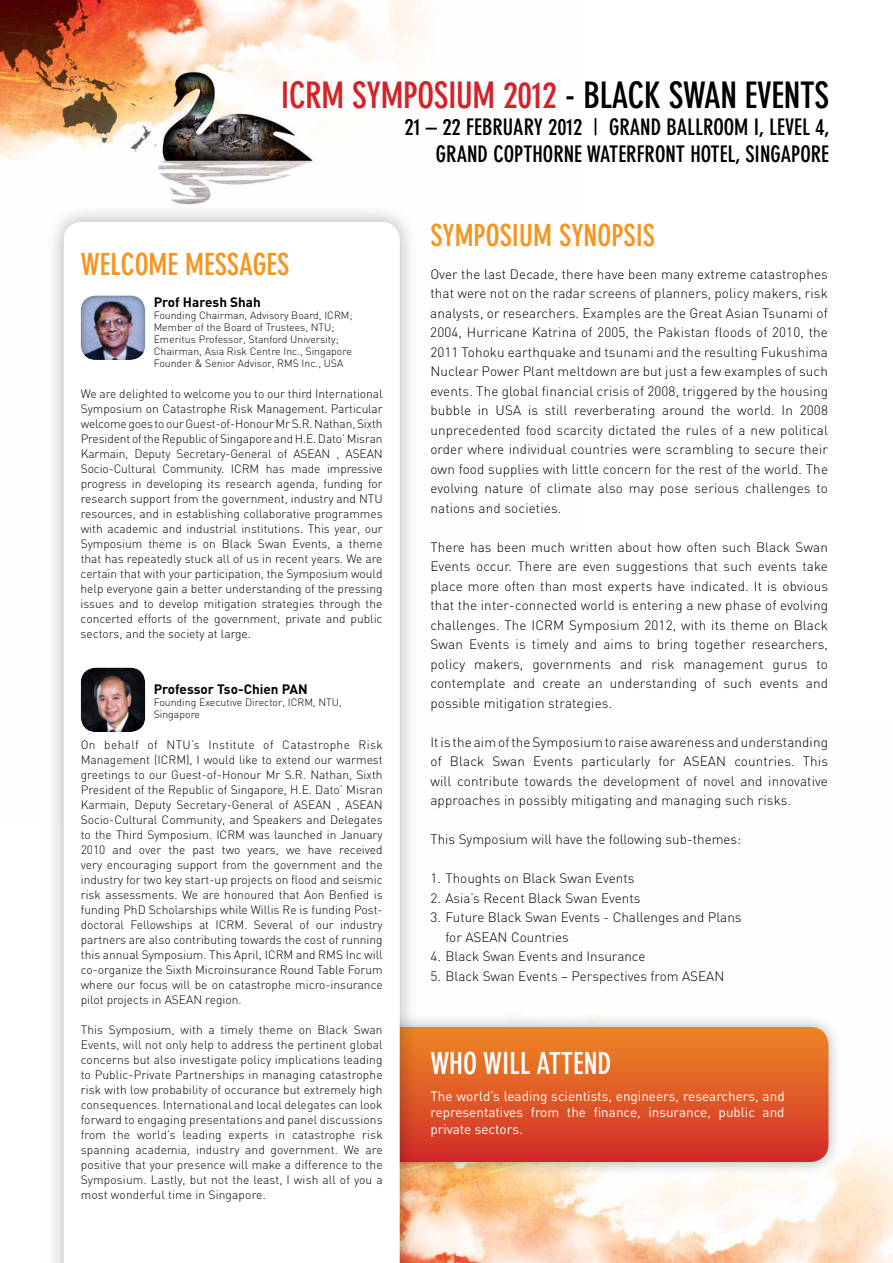
<style>
.page{position:relative;width:893px;height:1263px;background:#fff}
.page>*{position:absolute;margin:0;border:0;box-sizing:border-box;transform-origin:0 0}
.t1{font:700 condensed 36px "DIN Neuzeit Grotesk";letter-spacing:-.01em;color:#000}
.t2{font:700 condensed 36px "DIN Neuzeit Grotesk";color:#d2232a}
.t3{font:700 condensed 30px "DIN Neuzeit Grotesk";color:#f7941e}
.t4{font:700 condensed 30px "DIN Neuzeit Grotesk";color:#fff}
.t5{font:700 condensed 22.5px/27px "DIN Neuzeit Grotesk";color:#000;text-align:right}
.t6{font:300 13.5px/19.5px "DIN";color:#000;text-align:justify}
.t7{font:13.5px/16.5px "DIN";color:#fff;text-align:justify}
.t8{font:700 13.5px "DIN";color:#000}
.t9{font:300 12px/15px "DIN";color:#000;text-align:justify}
.t10{font:300 10.5px/12px "DIN";color:#000}
.s1{color:#d2232a}
</style>
<div class="page">
<img style="left:418px;top:1138px;width:475px;height:125px">
<div style="left:327px;top:1013px;width:516px;height:163px;background:#000;opacity:.3"></div>
<svg style="left:418px;top:1027px;width:410px;height:135px;background:#df5927"></svg>
<img style="left:0;top:0;width:427px;height:203px">
<div style="left:45px;top:203px;width:373px;height:1060px;background:#000;opacity:.3"></div>
<svg style="left:64px;top:222px;width:336px;height:1041px"></svg>
<div style="left:80px;top:293px;width:67px;height:68px;background:#000;opacity:.5"></div>
<div style="left:80px;top:665px;width:67px;height:68px;background:#000;opacity:.5"></div>
<h1 class="t2" style="left:281px;top:74px;width:16px">ICRM</h1>
<h1 class="t1" style="left:352px;top:74px;width:477px"><span class="s1">SYMPOSIUM 2012</span> - BLACK SWAN EVENTS</h1>
<h3 class="t5" style="left:405px;top:113px;width:427px">21 – 22 FEBRUARY 2012 | GRAND BALLROOM I, LEVEL 4,<br>GRAND COPTHORNE WATERFRONT HOTEL, SINGAPORE</h3>
<h2 class="t3" style="left:81px;top:247px;width:209px">WELCOME MESSAGES</h2>
<p class="t8" style="left:154px;top:293px;width:108px">Prof Haresh Shah</p>
<p class="t10" style="left:154px;top:309px;width:200px">Founding Chairman, Advisory Board, ICRM; Member of the Board of Trustees, NTU; Emeritus Professor, Stanford University; Chairman, Asia Risk Centre Inc., Singapore Founder &amp; Senior Advisor, RMS Inc., USA</p>
<p class="t9" style="left:81px;top:386px;width:304px">We are delighted to welcome you to our third International Symposium on Catastrophe Risk Management. Particular welcomegoes to ourGuest-of-HonourMrS.R.Nathan,Sixth President oftheRepublic ofSingapore andH.E.Dato’ Misran Karmain, Deputy Secretary-General of ASEAN , ASEAN Socio-Cultural Community. ICRM has made impressive progress in developing its research agenda, funding for research support from the government, industry and NTU resources, and in establishing collaborative programmes with academic and industrial institutions. This year, our Symposium theme is on Black Swan Events, a theme that has repeatedly stuck all of us in recent years. We are certain that with your participation, the Symposium would help everyone gain a better understanding of the pressing issues and to develop mitigation strategies through the concerted efforts of the government, private and public sectors, and the society at large.</p>
<p class="t8" style="left:154px;top:680px;width:156px">Professor Tso-Chien PAN</p>
<p class="t10" style="left:154px;top:696px;width:190px">Founding Executive Director, ICRM, NTU,<br>Singapore</p>
<p class="t9" style="left:81px;top:737px;width:303px">On behalf of NTU’s Institute of Catastrophe Risk Management (ICRM), I would like to extend our warmest greetings to our Guest-of-Honour Mr S.R. Nathan, Sixth President of the Republic of Singapore, H.E. Dato’ Misran Karmain, Deputy Secretary-General of ASEAN , ASEAN Socio-Cultural Community, and Speakers and Delegates to the Third Symposium. ICRM was launched in January 2010 and over the past two years, we have received very encouraging support from the government and the industry for two key start-up projects on flood and seismic risk assessments. We are honoured that Aon Benfied is funding PhD Scholarships while Willis Re is funding Post&shy;doctoral Fellowships at ICRM. Several of our industry partners are also contributing towards the cost of running this annual Symposium. This April, ICRM and RMS Inc will co-organize the Sixth Microinsurance Round Table Forum where our focus will be on catastrophe micro-insurance pilot projects in ASEAN region.</p>
<p class="t9" style="left:81px;top:1022px;width:303px">This Symposium, with a timely theme on Black Swan Events, will not only help to address the pertinent global concerns but also investigate policy implications leading to Public-Private Partnerships in managing catastrophe risk with low probability of occurance but extremely high consequences. International and local delegates can look forward to engaging presentations and panel discussions from the world’s leading experts in catastrophe risk spanning academia, industry and government. We are positive that your presence will make a difference to the Symposium. Lastly, but not the least, I wish all of you a most wonderful time in Singapore.</p>
<h2 class="t3" style="left:430px;top:218px;width:225px">SYMPOSIUM SYNOPSIS</h2>
<p class="t6" style="left:430px;top:264px;width:399px">Over the last Decade, there have been many extreme catastrophes that were not on the radar screens of planners, policy makers, risk analysts, or researchers. Examples are the Great Asian Tsunami of 2004, Hurricane Katrina of 2005, the Pakistan floods of 2010, the 2011 Tohoku earthquake and tsunami and the resulting Fukushima Nuclear Power Plant meltdown are but just a few examples of such events. The global financial crisis of 2008, triggered by the housing bubble in USA is still reverberating around the world. In 2008 unprecedented food scarcity dictated the rules of a new political order where individual countries were scrambling to secure their own food supplies with little concern for the rest of the world. The evolving nature of climate also may pose serious challenges to nations and societies.</p>
<p class="t6" style="left:430px;top:537px;width:399px">There has been much written about how often such Black Swan Events occur. There are even suggestions that such events take place more often than most experts have indicated. It is obvious that the inter-connected world is entering a new phase of evolving challenges. The ICRM Symposium 2012, with its theme on Black Swan Events is timely and aims to bring together researchers, policy makers, governments and risk management gurus to contemplate and create an understanding of such events and possible mitigation strategies.</p>
<p class="t6" style="left:430px;top:732px;width:399px">Itis the aimoftheSymposiumto raise awareness and understanding of Black Swan Events particularly for ASEAN countries. This will contribute towards the development of novel and innovative approaches in possibly mitigating and managing such risks.</p>
<p class="t6" style="left:430px;top:829px;width:312px">This Symposium will have the following sub-themes:</p>
<p class="t6" style="left:430px;top:868px;width:206px">1. Thoughts on Black Swan Events</p>
<p class="t6" style="left:430px;top:888px;width:212px">2. Asia’s Recent Black Swan Events</p>
<p class="t6" style="left:445px;top:907px;width:298px;text-indent:-15px">3. Future Black Swan Events - Challenges and Plans for ASEAN Countries</p>
<p class="t6" style="left:430px;top:946px;width:217px">4. Black Swan Events and Insurance</p>
<p class="t6" style="left:430px;top:966px;width:295px">5. Black Swan Events – Perspectives from ASEAN</p>
<h2 class="t4" style="left:430px;top:1046px;width:17px">WHO</h2>
<h2 class="t4" style="left:483px;top:1046px;width:13px">WILL</h2>
<h2 class="t4" style="left:536px;top:1046px;width:14px">ATTEND</h2>
<p class="t7" style="left:430px;top:1087px;width:356px">The world’s leading scientists, engineers, researchers, and representatives from the finance, insurance, public and private sectors.</p>
</div>
